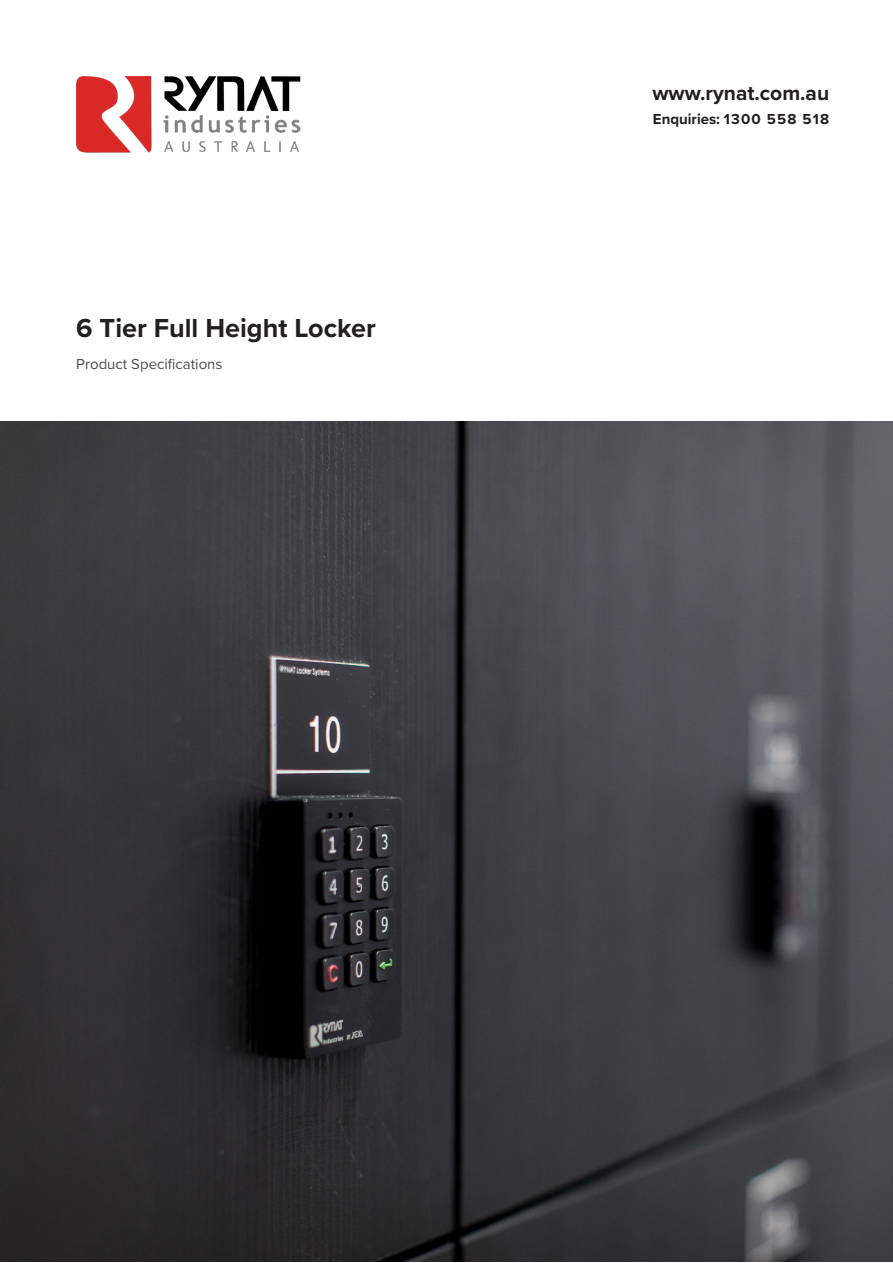
<style>
.page{position:relative;width:893px;height:1263px;background:#fff}
.page>*{position:absolute;margin:0;border:0;box-sizing:border-box;transform-origin:0 0}
.t1{font:700 27px "Proxima Nova";color:#231f20}
.t2{font:700 21px "Proxima Nova";color:#231f20}
.t3{font:15px "Proxima Nova";color:#4d4c4f}
.t4{font:700 15px "Proxima Nova";color:#231f20}
</style>
<div class="page">
<img style="left:0;top:422px;width:893px;height:840px">
<img style="left:77px;top:76px;width:224px;height:77px">
<p class="t1" style="left:76px;top:308px;width:301px">6 Tier Full Height Locker</p>
<p class="t3" style="left:76px;top:353px;width:148px">Product Specifications</p>
<p class="t2" style="left:652px;top:78px;width:178px">www.rynat.com.au</p>
<p class="t4" style="left:653px;top:108px;width:178px">Enquiries: 1300 558 518</p>
</div>
